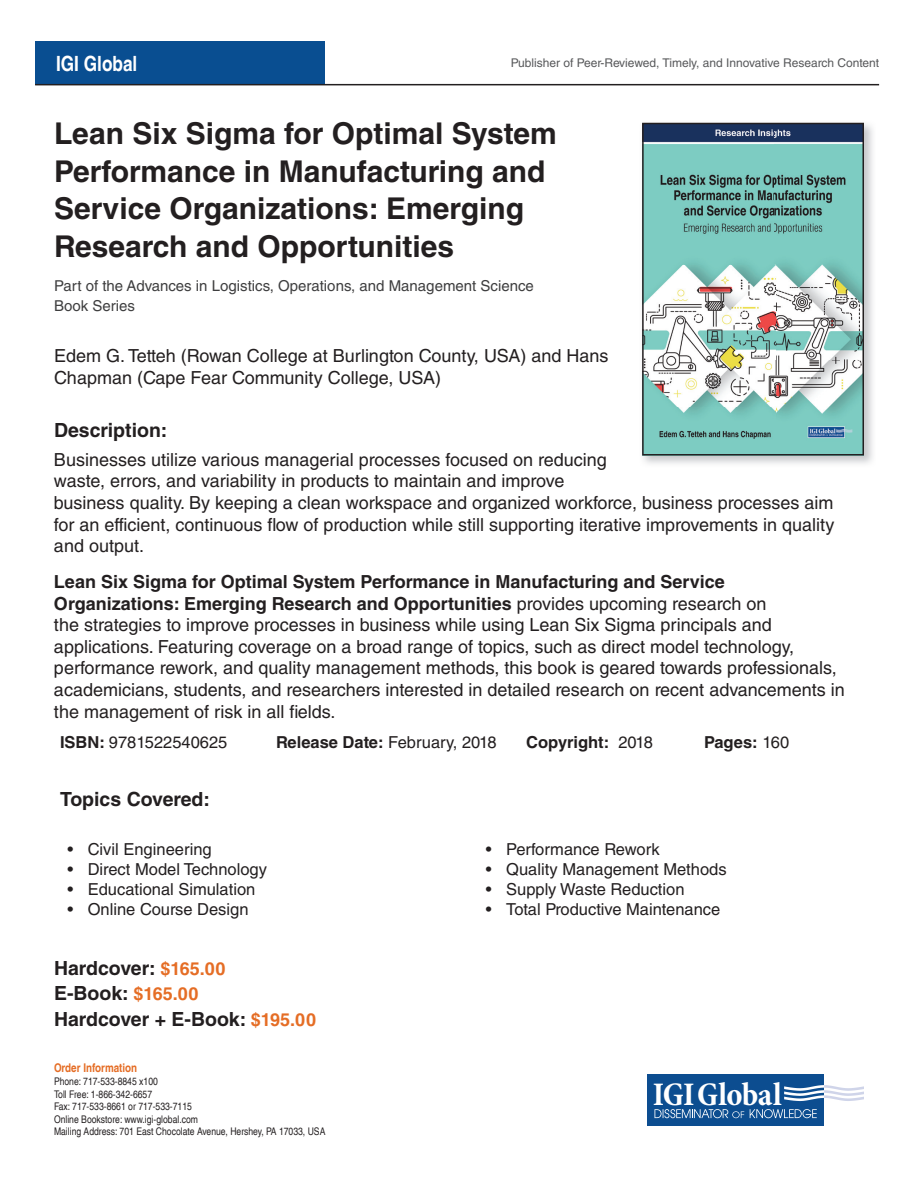
<style>
.page{position:relative;width:918px;height:1188px;background:#fff}
.page>*{position:absolute;margin:0;border:0;box-sizing:border-box;transform-origin:0 0}
.t1{font:700 condensed 33.3px "Minion Pro";letter-spacing:-.015em;color:#fff}
.t2{font:700 30px/37.5px "Helvetica LT Std";color:#231f20}
.t3{font:700 condensed 21px "Helvetica LT";color:#fff}
.t4{font:700 19.5px/25.5px "Helvetica LT Std";color:#231f20}
.t5{font:18px/21.6px "Helvetica LT Std";color:#231f20}
.t6{font:16.5px "Helvetica LT Std";color:#231f20}
.t7{font:700 16.5px "Helvetica LT Std";color:#231f20}
.t8{font:15px/19.5px "Helvetica LT Std";color:#3e3e3f}
.t9{font:12px "Helvetica LT Std";color:#57585a}
.t10{font:700 condensed 12px "Helvetica LT";color:#e56d25}
.t11{font:condensed 10.5px/12.6px "Helvetica LT";color:#231f20}
.s1{font-weight:700}
.s2{font-weight:400}
.s3{font-size:18px;color:#e56d25}
</style>
<div class="page">
<div style="left:35px;top:41px;width:290px;height:44px;background:#094e91"></div>
<svg style="left:647px;top:1125px;width:177px;height:1px"></svg>
<div style="left:647px;top:1074px;width:177px;height:51px;background:#0c4d90"></div>
<svg style="left:654px;top:1109px;width:90px;height:9px"></svg>
<svg style="left:750px;top:1109px;width:67px;height:9px"></svg>
<svg style="left:784px;top:1085px;width:80px;height:16px"></svg>
<hr style="left:35px;top:84px;width:844px;height:1px;background:#231f20">
<img style="left:645px;top:126px;width:216px;height:327px">
<div style="left:642px;top:123px;width:222px;height:333px;border:2px solid #231f20"></div>
<p class="t3" style="left:56px;top:50px;width:83px">IGI Global</p>
<p class="t9" style="left:511px;top:56px;width:370px">Publisher of Peer-Reviewed, Timely, and Innovative Research Content</p>
<h2 class="t2" style="left:54px;top:114px;width:504px">Lean Six Sigma for Optimal System<br>Performance in Manufacturing and<br>Service Organizations: Emerging<br>Research and Opportunities</h2>
<p class="t8" style="left:54px;top:276px;width:481px">Part of the Advances in Logistics, Operations, and Management Science<br>Book Series</p>
<p class="t5" style="left:54px;top:344px;width:556px;line-height:22.5px">Edem G. Tetteh (Rowan College at Burlington County, USA) and Hans<br>Chapman (Cape Fear Community College, USA)</p>
<p class="t4" style="left:54px;top:418px;width:115px">Description:</p>
<p class="t5" style="left:54px;top:449px;width:782px">Businesses utilize various managerial processes focused on reducing<br>waste, errors, and variability in products to maintain and improve<br>business quality. By keeping a clean workspace and organized workforce, business processes aim for an efficient, continuous ow of production while still supporting iterative improvements in quality and output.</p>
<p class="t5" style="left:54px;top:571px;width:792px"><span class="s1">Lean Six Sigma for Optimal System Performance in Manufacturing and Service Organizations: Emerging Research and Opportunities</span> provides upcoming research on<br>the strategies to improve processes in business while using Lean Six Sigma principals and applications. Featuring coverage on a broad range of topics, such as direct model technology, performance rework, and quality management methods, this book is geared towards professionals, academicians, students, and researchers interested in detailed research on recent advancements in the management of risk in all elds.</p>
<p class="t6" style="left:60px;top:733px;width:169px"><span class="s1">ISBN:</span> 9781522540625</p>
<p class="t6" style="left:276px;top:733px;width:222px"><span class="s1">Release Date:</span> February, 2018</p>
<p class="t7" style="left:526px;top:732px;width:128px">Copyright: <span class="s2">2018</span></p>
<p class="t7" style="left:704px;top:732px;width:87px">Pages: <span class="s2">160</span></p>
<p class="t4" style="left:60px;top:787px;width:152px">Topics Covered:</p>
<p class="t6" style="left:68px;top:840px;width:146px">• Civil Engineering</p>
<p class="t6" style="left:68px;top:860px;width:201px">• Direct Model Technology</p>
<p class="t6" style="left:68px;top:879px;width:189px">• Educational Simulation</p>
<p class="t6" style="left:68px;top:899px;width:183px">• Online Course Design</p>
<p class="t4" style="left:54px;top:955px;width:264px">Hardcover: <span class="s3">$165.00<br></span>E-Book: <span class="s3">$165.00<br></span>Hardcover + E-Book: <span class="s3">$195.00</span></p>
<p class="t10" style="left:54px;top:1061px;width:85px">Order Information</p>
<p class="t11" style="left:54px;top:1075px;width:273px">Phone: 717-533-8845 x100<br>Toll Free: 1-866-342-6657<br>Fax: 717-533-8661 or 717-533-7115<br>Online Bookstore: www.igi-global.com<br>Mailing Address: 701 East Chocolate Avenue, Hershey, PA 17033, USA</p>
<p class="t6" style="left:486px;top:840px;width:175px">• Performance Rework</p>
<p class="t6" style="left:486px;top:860px;width:242px">• Quality Management Methods</p>
<p class="t6" style="left:486px;top:879px;width:200px">• Supply Waste Reduction</p>
<p class="t6" style="left:486px;top:899px;width:236px">• Total Productive Maintenance</p>
<h1 class="t1" style="left:653px;top:1071px;width:130px">IGIGlobal</h1>
</div>
